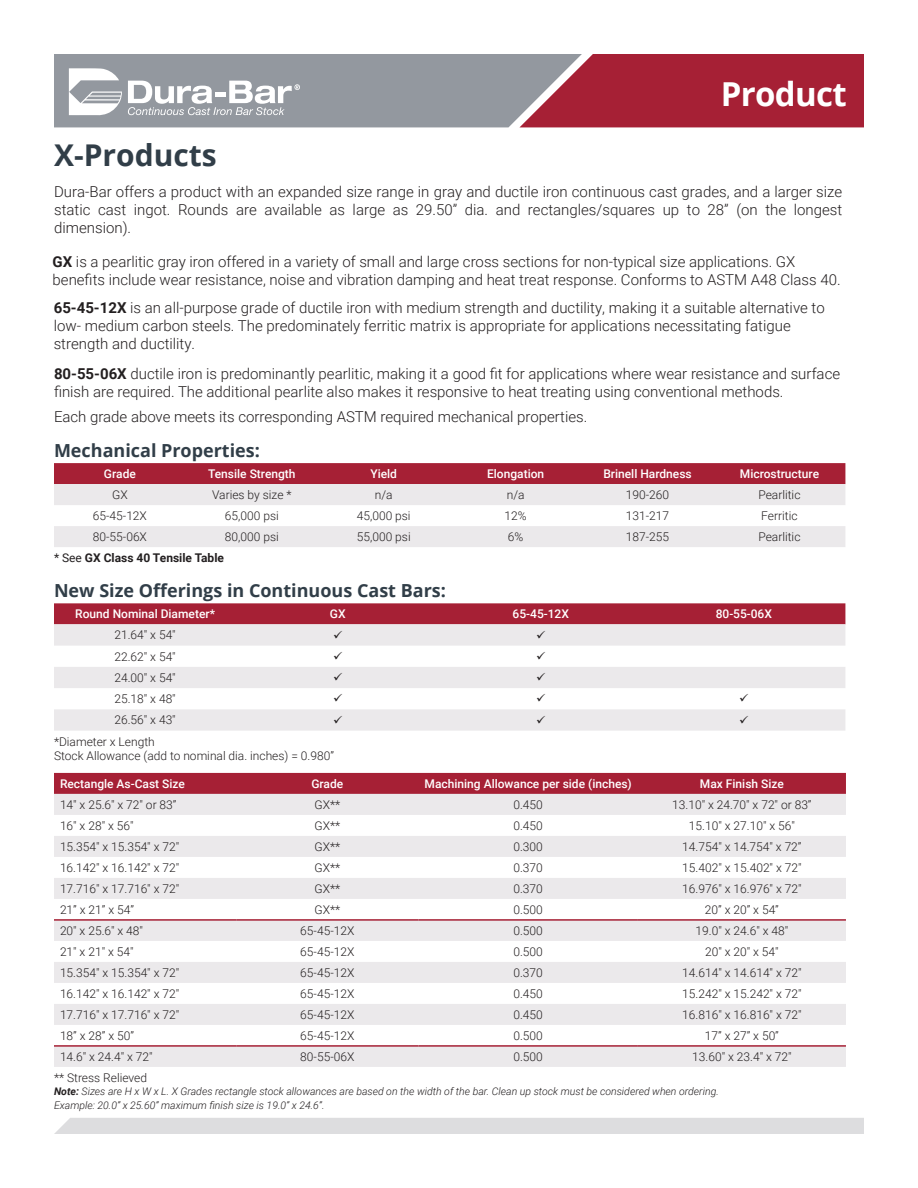
<style>
.page{position:relative;width:918px;height:1188px;background:#fff}
.page>*{position:absolute;margin:0;border:0;box-sizing:border-box;transform-origin:0 0}
.t1{font:700 33px "Open Sans";letter-spacing:-.02em;color:#fff}
.head{font:700 30px "Open Sans";color:#313e48}
.head-2{font:700 18px "Open Sans";color:#313e48}
.body{font:300 15px/18px "Roboto";color:#231f20}
.body-2{font:300 12px/14.4px "Roboto";color:#231f20}
.t2{font:500 12px "Roboto";color:#fff}
.t3{font:700 12px "Roboto";color:#231f20}
.t4{font:italic 300 10.5px/14.4px "Roboto";color:#231f20}
.s1{font-weight:700}
.s2{font-weight:400}
</style>
<div class="page">
<div style="left:54px;top:1118px;width:810px;height:16px;background:#dddddf"></div>
<div style="left:54px;top:463px;width:791px;height:21px;background:#a62035"></div>
<svg style="left:54px;top:484px;width:791px;height:63px;fill:#ebe9eb"></svg>
<div style="left:54px;top:603px;width:791px;height:21px;background:#a62035"></div>
<svg style="left:54px;top:624px;width:791px;height:107px;fill:#ebe9eb"></svg>
<div style="left:54px;top:773px;width:792px;height:21px;background:#a62035"></div>
<svg style="left:54px;top:794px;width:792px;height:273px;fill:#ebe9eb"></svg>
<hr style="left:54px;top:919px;width:182px;height:2px;background:#a62035">
<hr style="left:236px;top:919px;width:182px;height:2px;background:#a62035">
<hr style="left:418px;top:919px;width:220px;height:2px;background:#a62035">
<hr style="left:638px;top:919px;width:208px;height:2px;background:#a62035">
<hr style="left:54px;top:1045px;width:182px;height:2px;background:#a62035">
<hr style="left:236px;top:1045px;width:182px;height:2px;background:#a62035">
<hr style="left:418px;top:1045px;width:220px;height:2px;background:#a62035">
<hr style="left:638px;top:1045px;width:208px;height:2px;background:#a62035">
<svg style="left:54px;top:54px;width:810px;height:73px;background:#a1717d"></svg>
<svg style="left:334px;top:630px;width:8px;height:8px"></svg>
<svg style="left:537px;top:630px;width:8px;height:8px"></svg>
<svg style="left:334px;top:652px;width:8px;height:7px"></svg>
<svg style="left:537px;top:652px;width:8px;height:7px"></svg>
<svg style="left:334px;top:673px;width:8px;height:8px"></svg>
<svg style="left:537px;top:673px;width:8px;height:8px"></svg>
<svg style="left:334px;top:694px;width:8px;height:8px"></svg>
<svg style="left:537px;top:694px;width:8px;height:8px"></svg>
<svg style="left:740px;top:694px;width:8px;height:8px"></svg>
<svg style="left:334px;top:715px;width:8px;height:8px"></svg>
<svg style="left:537px;top:715px;width:8px;height:8px"></svg>
<svg style="left:740px;top:715px;width:8px;height:8px"></svg>
<p class="t1" style="left:721px;top:71px;width:128px">Product</p>
<p class="head" style="left:54px;top:133px;width:164px">X-Products</p>
<p class="body" style="left:54px;top:182px;width:790px;text-align:justify">Dura-Bar offers a product with an expanded size range in gray and ductile iron continuous cast grades, and a larger size static cast ingot. Rounds are available as large as 29.50” dia. and rectangles/squares up to 28” (on the longest dimension).</p>
<p class="body" style="left:53px;top:253px;width:790px"><span class="s1">GX</span> is a pearlitic gray iron offered in a variety of small and large cross sections for non-typical size applications. GX benefits include wear resistance, noise and vibration damping and heat treat response. Conforms to ASTM A48 Class 40.</p>
<p class="body" style="left:54px;top:298px;width:773px"><span class="s1">65-45-12X</span> is an all-purpose grade of ductile iron with medium strength and ductility, making it a suitable alternative to low- medium carbon steels. The predominately ferritic matrix is appropriate for applications necessitating fatigue strength and ductility.</p>
<p class="body" style="left:54px;top:364px;width:788px"><span class="s1">80-55-06X</span> ductile iron is predominantly pearlitic, making it a good fit for applications where wear resistance and surface finish are required. The additional pearlite also makes it responsive to heat treating using conventional methods.</p>
<p class="body" style="left:54px;top:407px;width:535px">Each grade above meets its corresponding ASTM required mechanical properties.</p>
<p class="head-2" style="left:54px;top:438px;width:208px">Mechanical Properties:</p>
<p class="t2" style="left:104px;top:465px;width:33px">Grade</p>
<p class="t2" style="left:208px;top:465px;width:89px">Tensile Strength</p>
<p class="t2" style="left:370px;top:465px;width:28px">Yield</p>
<p class="t2" style="left:487px;top:465px;width:59px">Elongation</p>
<p class="t2" style="left:603px;top:465px;width:90px">Brinell Hardness</p>
<p class="t2" style="left:740px;top:465px;width:81px">Microstructure</p>
<p class="body-2" style="left:112px;top:487px;width:17px">GX</p>
<p class="body-2" style="left:212px;top:487px;width:81px">Varies by size *</p>
<p class="body-2" style="left:375px;top:487px;width:19px">n/a</p>
<p class="body-2" style="left:507px;top:487px;width:19px">n/a</p>
<p class="body-2" style="left:626px;top:487px;width:45px">190-260</p>
<p class="body-2" style="left:758px;top:487px;width:44px">Pearlitic</p>
<p class="body-2" style="left:93px;top:508px;width:56px">65-45-12X</p>
<p class="body-2" style="left:225px;top:508px;width:55px">65,000 psi</p>
<p class="body-2" style="left:357px;top:508px;width:55px">45,000 psi</p>
<p class="body-2" style="left:505px;top:508px;width:24px">12%</p>
<p class="body-2" style="left:626px;top:508px;width:45px">131-217</p>
<p class="body-2" style="left:761px;top:508px;width:38px">Ferritic</p>
<p class="body-2" style="left:93px;top:529px;width:56px">80-55-06X</p>
<p class="body-2" style="left:225px;top:529px;width:55px">80,000 psi</p>
<p class="body-2" style="left:357px;top:529px;width:55px">55,000 psi</p>
<p class="body-2" style="left:508px;top:529px;width:17px">6%</p>
<p class="body-2" style="left:626px;top:529px;width:45px">187-255</p>
<p class="body-2" style="left:758px;top:529px;width:44px">Pearlitic</p>
<p class="t3" style="left:54px;top:550px;width:172px"><span class="s2">* See</span> GX Class 40 Tensile Table</p>
<p class="head-2" style="left:54px;top:578px;width:394px">New Size Offerings in Continuous Cast Bars:</p>
<p class="t2" style="left:75px;top:606px;width:141px">Round Nominal Diameter*</p>
<p class="t2" style="left:330px;top:606px;width:17px">GX</p>
<p class="t2" style="left:513px;top:606px;width:58px">65-45-12X</p>
<p class="t2" style="left:716px;top:606px;width:58px">80-55-06X</p>
<p class="body-2" style="left:114px;top:627px;width:63px">21.64" x 54"</p>
<p class="body-2" style="left:114px;top:649px;width:63px">22.62" x 54"</p>
<p class="body-2" style="left:114px;top:670px;width:63px">24.00" x 54"</p>
<p class="body-2" style="left:114px;top:691px;width:63px">25.18" x 48"</p>
<p class="body-2" style="left:114px;top:712px;width:63px">26.56" x 43"</p>
<p class="body-2" style="left:54px;top:734px;width:281px">*Diameter x Length<br>Stock Allowance (add to nominal dia. inches) = 0.980”</p>
<p class="t2" style="left:60px;top:775px;width:126px">Rectangle As-Cast Size</p>
<p class="t2" style="left:311px;top:775px;width:33px">Grade</p>
<p class="t2" style="left:424px;top:775px;width:209px">Machining Allowance per side (inches)</p>
<p class="t2" style="left:700px;top:775px;width:85px">Max Finish Size</p>
<p class="body-2" style="left:60px;top:797px;width:118px">14" x 25.6" x 72" or 83”</p>
<p class="body-2" style="left:315px;top:797px;width:27px">GX**</p>
<p class="body-2" style="left:513px;top:797px;width:31px">0.450</p>
<p class="body-2" style="left:672px;top:797px;width:141px">13.10" x 24.70" x 72" or 83”</p>
<p class="body-2" style="left:60px;top:818px;width:75px">16" x 28" x 56"</p>
<p class="body-2" style="left:315px;top:818px;width:27px">GX**</p>
<p class="body-2" style="left:513px;top:818px;width:31px">0.450</p>
<p class="body-2" style="left:689px;top:818px;width:107px">15.10" x 27.10" x 56"</p>
<p class="body-2" style="left:60px;top:839px;width:121px">15.354" x 15.354" x 72"</p>
<p class="body-2" style="left:315px;top:839px;width:27px">GX**</p>
<p class="body-2" style="left:513px;top:839px;width:31px">0.300</p>
<p class="body-2" style="left:682px;top:839px;width:121px">14.754" x 14.754" x 72”</p>
<p class="body-2" style="left:60px;top:860px;width:121px">16.142" x 16.142" x 72"</p>
<p class="body-2" style="left:315px;top:860px;width:27px">GX**</p>
<p class="body-2" style="left:513px;top:860px;width:31px">0.370</p>
<p class="body-2" style="left:682px;top:860px;width:121px">15.402" x 15.402" x 72"</p>
<p class="body-2" style="left:60px;top:881px;width:121px">17.716" x 17.716" x 72"</p>
<p class="body-2" style="left:315px;top:881px;width:27px">GX**</p>
<p class="body-2" style="left:513px;top:881px;width:31px">0.370</p>
<p class="body-2" style="left:682px;top:881px;width:121px">16.976" x 16.976" x 72"</p>
<p class="body-2" style="left:60px;top:902px;width:76px">21” x 21” x 54”</p>
<p class="body-2" style="left:315px;top:902px;width:27px">GX**</p>
<p class="body-2" style="left:513px;top:902px;width:31px">0.500</p>
<p class="body-2" style="left:705px;top:902px;width:76px">20” x 20” x 54”</p>
<p class="body-2" style="left:60px;top:923px;width:85px">20" x 25.6" x 48"</p>
<p class="body-2" style="left:300px;top:923px;width:56px">65-45-12X</p>
<p class="body-2" style="left:513px;top:923px;width:31px">0.500</p>
<p class="body-2" style="left:696px;top:923px;width:94px">19.0" x 24.6" x 48"</p>
<p class="body-2" style="left:60px;top:944px;width:75px">21" x 21" x 54"</p>
<p class="body-2" style="left:300px;top:944px;width:56px">65-45-12X</p>
<p class="body-2" style="left:513px;top:944px;width:31px">0.500</p>
<p class="body-2" style="left:705px;top:944px;width:75px">20" x 20" x 54"</p>
<p class="body-2" style="left:60px;top:965px;width:121px">15.354" x 15.354" x 72"</p>
<p class="body-2" style="left:300px;top:965px;width:56px">65-45-12X</p>
<p class="body-2" style="left:513px;top:965px;width:31px">0.370</p>
<p class="body-2" style="left:682px;top:965px;width:121px">14.614" x 14.614" x 72"</p>
<p class="body-2" style="left:60px;top:986px;width:121px">16.142" x 16.142" x 72"</p>
<p class="body-2" style="left:300px;top:986px;width:56px">65-45-12X</p>
<p class="body-2" style="left:513px;top:986px;width:31px">0.450</p>
<p class="body-2" style="left:682px;top:986px;width:121px">15.242" x 15.242" x 72"</p>
<p class="body-2" style="left:60px;top:1007px;width:121px">17.716" x 17.716" x 72"</p>
<p class="body-2" style="left:300px;top:1007px;width:56px">65-45-12X</p>
<p class="body-2" style="left:513px;top:1007px;width:31px">0.450</p>
<p class="body-2" style="left:682px;top:1007px;width:121px">16.816" x 16.816" x 72"</p>
<p class="body-2" style="left:60px;top:1028px;width:76px">18” x 28” x 50”</p>
<p class="body-2" style="left:300px;top:1028px;width:56px">65-45-12X</p>
<p class="body-2" style="left:513px;top:1028px;width:31px">0.500</p>
<p class="body-2" style="left:705px;top:1028px;width:76px">17” x 27” x 50”</p>
<p class="body-2" style="left:60px;top:1049px;width:94px">14.6" x 24.4" x 72"</p>
<p class="body-2" style="left:300px;top:1049px;width:56px">80-55-06X</p>
<p class="body-2" style="left:513px;top:1049px;width:31px">0.500</p>
<p class="body-2" style="left:692px;top:1049px;width:101px">13.60" x 23.4" x 72"</p>
<p class="body-2" style="left:54px;top:1070px;width:95px">** Stress Relieved</p>
<p class="t4" style="left:54px;top:1083px;width:666px"><span class="s1">Note:</span> Sizes are H x W x L. X Grades rectangle stock allowances are based on the width of the bar. Clean up stock must be considered when ordering.<br>Example: 20.0” x 25.60” maximum finish size is 19.0” x 24.6”.</p>
</div>
